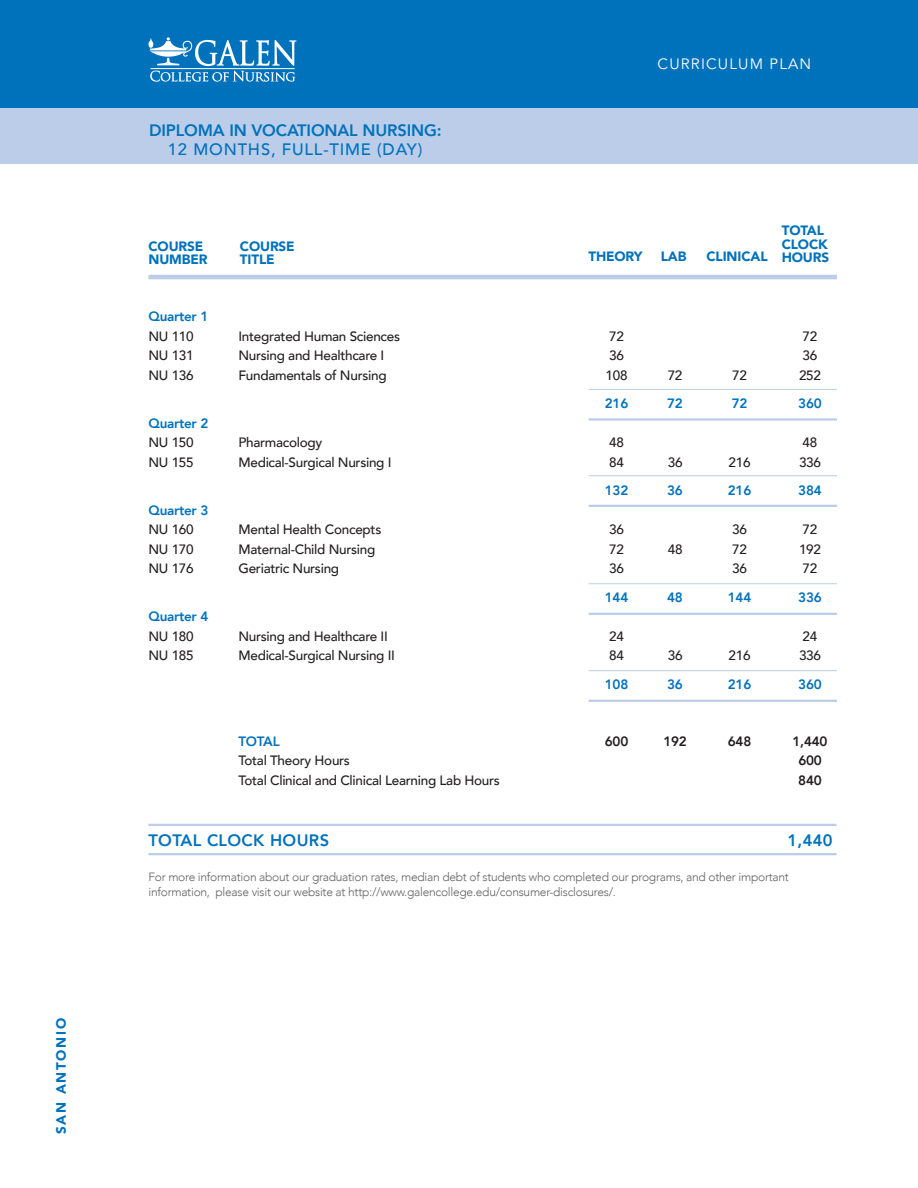
<style>
.page{position:relative;width:918px;height:1188px;background:#fff}
.page>*{position:absolute;margin:0;border:0;box-sizing:border-box;transform-origin:0 0}
.t1{font:800 16.5px/19.5px "Avenir";letter-spacing:-.01em;color:#0072bc;text-align:center}
.t2{font:800 16.5px "Avenir";letter-spacing:.02em;color:#0072bc}
.t3{font:15px "Avenir";letter-spacing:.08em;color:#fff}
.t4{font:500 13.5px "Avenir";letter-spacing:-.02em;color:#231f20}
.t5{font:800 13.5px "Avenir";letter-spacing:-.02em;color:#0072bc}
.t6{font:900 13.5px/13.5px "Avenir";letter-spacing:-.01em;color:#0072bc}
.t7{font:800 13.5px "Avenir";letter-spacing:-.02em;color:#231f20}
.t8{font:900 13.5px "Avenir";letter-spacing:.125em;color:#0072bc}
.t9{font:300 12px/15px "Avenir";letter-spacing:-.02em;color:#636366}
.s1{font-weight:500}
</style>
<div class="page">
<div style="left:0;top:27px;width:918px;height:137px;background:#bbcde9"></div>
<div style="left:0;top:0;width:918px;height:108px;background:#0072bc"></div>
<svg style="left:149px;top:37px;width:147px;height:45px"></svg>
<hr style="left:151px;top:68px;width:144px;height:1px;background:#fff">
<hr style="left:148px;top:275px;width:689px;height:4px;background:#bbcde9">
<hr style="left:589px;top:418px;width:248px;height:3px;background:#bbcde9">
<hr style="left:589px;top:700px;width:248px;height:2px;background:#bbcde9">
<hr style="left:589px;top:613px;width:248px;height:2px;background:#bbcde9">
<hr style="left:589px;top:505px;width:248px;height:2px;background:#bbcde9">
<hr style="left:589px;top:389px;width:248px;height:1px;background:#bbcde9">
<hr style="left:589px;top:670px;width:248px;height:1px;background:#bbcde9">
<hr style="left:589px;top:583px;width:248px;height:1px;background:#bbcde9">
<hr style="left:589px;top:475px;width:248px;height:1px;background:#bbcde9">
<hr style="left:148px;top:824px;width:689px;height:2px;background:#bbcde9">
<hr style="left:148px;top:853px;width:689px;height:2px;background:#bbcde9">
<p class="t8" style="left:50px;top:1134px;width:117px;rotate:-90deg">SAN ANTONIO</p>
<p class="t1" style="left:149px;top:119px;width:294px">DIPLOMA IN VOCATIONAL NURSING:<br><span class="s1">12 MONTHS, FULL-TIME (DAY)</span></p>
<p class="t6" style="left:148px;top:239px;width:61px">COURSE<br>NUMBER</p>
<p class="t6" style="left:240px;top:239px;width:56px">COURSE<br>TITLE</p>
<p class="t3" style="left:658px;top:55px;width:155px">CURRICULUM PLAN</p>
<p class="t6" style="left:782px;top:223px;width:44px">TOTAL</p>
<p class="t6" style="left:782px;top:237px;width:48px">CLOCK</p>
<p class="t6" style="left:588px;top:249px;width:56px">THEORY</p>
<p class="t6" style="left:661px;top:249px;width:27px">LAB</p>
<p class="t6" style="left:707px;top:249px;width:63px">CLINICAL</p>
<p class="t6" style="left:782px;top:250px;width:49px">HOURS</p>
<p class="t5" style="left:148px;top:304px;width:61px">Quarter 1</p>
<p class="t4" style="left:148px;top:324px;width:47px">NU 110</p>
<p class="t4" style="left:239px;top:324px;width:163px">Integrated Human Sciences</p>
<p class="t4" style="left:609px;top:324px;width:16px">72</p>
<p class="t4" style="left:803px;top:324px;width:16px">72</p>
<p class="t4" style="left:148px;top:344px;width:47px">NU 131</p>
<p class="t4" style="left:239px;top:344px;width:147px">Nursing and Healthcare I</p>
<p class="t4" style="left:609px;top:344px;width:16px">36</p>
<p class="t4" style="left:803px;top:344px;width:16px">36</p>
<p class="t4" style="left:148px;top:363px;width:47px">NU 136</p>
<p class="t4" style="left:239px;top:363px;width:150px">Fundamentals of Nursing</p>
<p class="t4" style="left:606px;top:363px;width:23px">108</p>
<p class="t4" style="left:668px;top:363px;width:16px">72</p>
<p class="t4" style="left:732px;top:363px;width:16px">72</p>
<p class="t4" style="left:799px;top:363px;width:23px">252</p>
<p class="t5" style="left:605px;top:391px;width:25px">216</p>
<p class="t5" style="left:667px;top:391px;width:17px">72</p>
<p class="t5" style="left:732px;top:391px;width:17px">72</p>
<p class="t5" style="left:798px;top:391px;width:25px">360</p>
<p class="t5" style="left:148px;top:411px;width:61px">Quarter 2</p>
<p class="t4" style="left:148px;top:431px;width:47px">NU 150</p>
<p class="t4" style="left:239px;top:431px;width:85px">Pharmacology</p>
<p class="t4" style="left:609px;top:431px;width:16px">48</p>
<p class="t4" style="left:803px;top:431px;width:16px">48</p>
<p class="t4" style="left:148px;top:450px;width:47px">NU 155</p>
<p class="t4" style="left:239px;top:450px;width:154px">Medical-Surgical Nursing I</p>
<p class="t4" style="left:609px;top:450px;width:16px">84</p>
<p class="t4" style="left:668px;top:450px;width:16px">36</p>
<p class="t4" style="left:729px;top:450px;width:23px">216</p>
<p class="t4" style="left:799px;top:450px;width:23px">336</p>
<p class="t5" style="left:605px;top:478px;width:25px">132</p>
<p class="t5" style="left:667px;top:478px;width:17px">36</p>
<p class="t5" style="left:728px;top:478px;width:25px">216</p>
<p class="t5" style="left:798px;top:478px;width:25px">384</p>
<p class="t5" style="left:148px;top:498px;width:61px">Quarter 3</p>
<p class="t4" style="left:148px;top:518px;width:47px">NU 160</p>
<p class="t4" style="left:239px;top:518px;width:144px">Mental Health Concepts</p>
<p class="t4" style="left:609px;top:518px;width:16px">36</p>
<p class="t4" style="left:732px;top:518px;width:16px">36</p>
<p class="t4" style="left:803px;top:518px;width:16px">72</p>
<p class="t4" style="left:148px;top:537px;width:47px">NU 170</p>
<p class="t4" style="left:239px;top:537px;width:138px">Maternal-Child Nursing</p>
<p class="t4" style="left:609px;top:537px;width:16px">72</p>
<p class="t4" style="left:668px;top:537px;width:16px">48</p>
<p class="t4" style="left:732px;top:537px;width:16px">72</p>
<p class="t4" style="left:799px;top:537px;width:23px">192</p>
<p class="t4" style="left:148px;top:557px;width:47px">NU 176</p>
<p class="t4" style="left:239px;top:557px;width:102px">Geriatric Nursing</p>
<p class="t4" style="left:609px;top:557px;width:16px">36</p>
<p class="t4" style="left:732px;top:557px;width:16px">36</p>
<p class="t4" style="left:803px;top:557px;width:16px">72</p>
<p class="t5" style="left:605px;top:585px;width:25px">144</p>
<p class="t5" style="left:667px;top:585px;width:17px">48</p>
<p class="t5" style="left:728px;top:585px;width:25px">144</p>
<p class="t5" style="left:798px;top:585px;width:25px">336</p>
<p class="t5" style="left:148px;top:604px;width:61px">Quarter 4</p>
<p class="t4" style="left:148px;top:624px;width:47px">NU 180</p>
<p class="t4" style="left:239px;top:624px;width:151px">Nursing and Healthcare II</p>
<p class="t4" style="left:609px;top:624px;width:16px">24</p>
<p class="t4" style="left:803px;top:624px;width:16px">24</p>
<p class="t4" style="left:148px;top:644px;width:47px">NU 185</p>
<p class="t4" style="left:239px;top:644px;width:158px">Medical-Surgical Nursing II</p>
<p class="t4" style="left:609px;top:644px;width:16px">84</p>
<p class="t4" style="left:668px;top:644px;width:16px">36</p>
<p class="t4" style="left:729px;top:644px;width:23px">216</p>
<p class="t4" style="left:799px;top:644px;width:23px">336</p>
<p class="t5" style="left:605px;top:672px;width:25px">108</p>
<p class="t5" style="left:667px;top:672px;width:17px">36</p>
<p class="t5" style="left:728px;top:672px;width:25px">216</p>
<p class="t5" style="left:798px;top:672px;width:25px">360</p>
<p class="t5" style="left:239px;top:729px;width:43px">TOTAL</p>
<p class="t7" style="left:605px;top:729px;width:25px">600</p>
<p class="t7" style="left:663px;top:729px;width:25px">192</p>
<p class="t7" style="left:728px;top:729px;width:25px">648</p>
<p class="t7" style="left:793px;top:729px;width:36px">1,440</p>
<p class="t4" style="left:239px;top:749px;width:113px">Total Theory Hours</p>
<p class="t7" style="left:798px;top:748px;width:25px">600</p>
<p class="t4" style="left:239px;top:768px;width:263px">Total Clinical and Clinical Learning Lab Hours</p>
<p class="t7" style="left:798px;top:768px;width:25px">840</p>
<p class="t2" style="left:148px;top:825px;width:182px">TOTAL CLOCK HOURS</p>
<p class="t1" style="left:787px;top:829px;width:47px">1,440</p>
<p class="t9" style="left:148px;top:869px;width:642px">For more information about our graduation rates, median debt of students who completed our programs, and other important information, please visit our website at http://www.galencollege.edu/consumer-disclosures/.</p>
</div>
